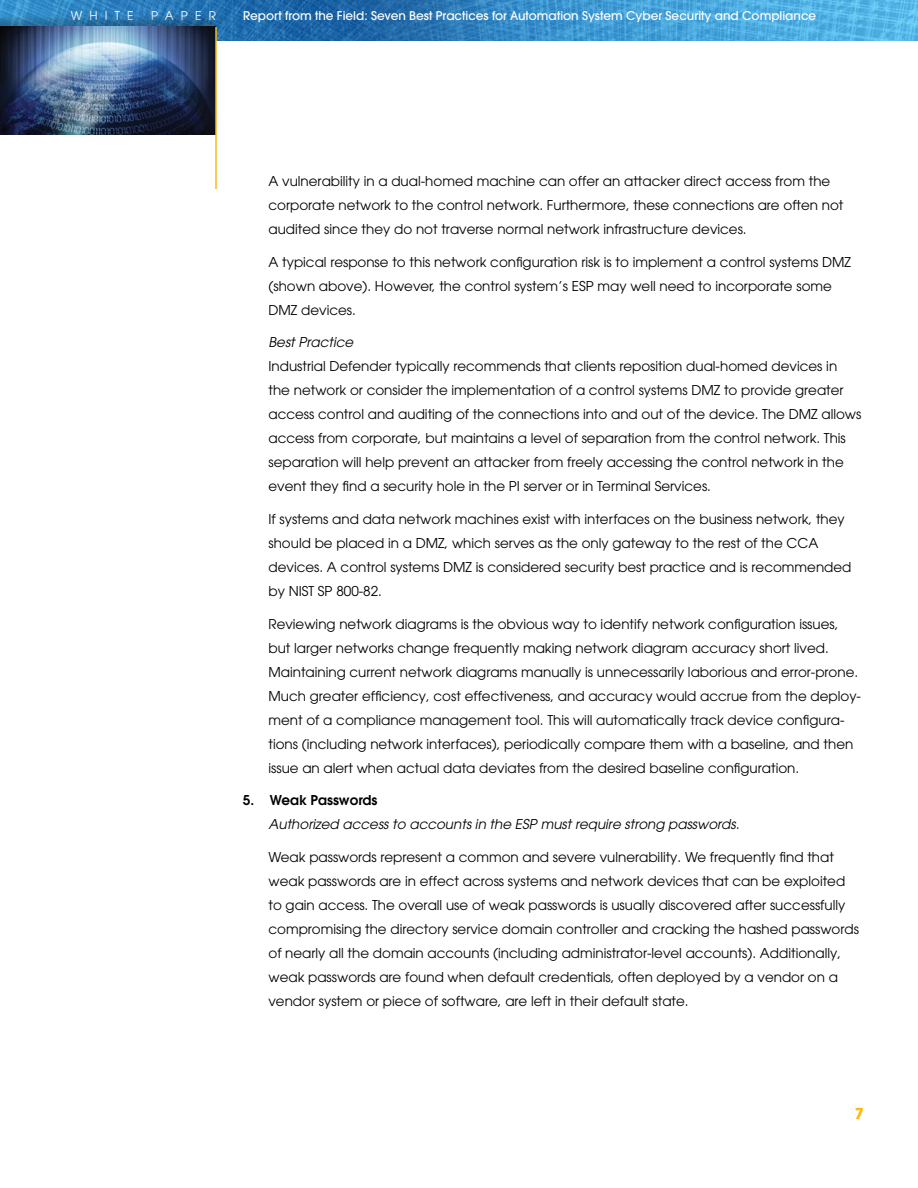
<style>
.page{position:relative;width:918px;height:1188px;background:#fff}
.page>*{position:absolute;margin:0;border:0;box-sizing:border-box;transform-origin:0 0}
.t1{font:700 15px "Avant Garde";color:#fdb913}
.t2{font:13.5px/24px "Avant Garde";color:#000}
.t3{font:italic 13.5px "Avant Garde";color:#000}
.t4{font:600 13.5px "Avant Garde";color:#000}
.t5{font:500 12px "Avant Garde";color:#fff}
.t6{font:12px "Avant Garde";letter-spacing:.6em;color:#fff}
</style>
<div class="page">
<img style="left:1px;top:0;width:917px;height:40px">
<div style="left:0;top:14px;width:219px;height:121px;background:#000;opacity:.24"></div>
<img style="left:0;top:27px;width:215px;height:108px">
<hr style="left:215px;top:27px;width:2px;height:162px;background:#fdb913">
<img style="left:0;top:0;width:1px;height:40px">
<p class="t6" style="left:71px;top:9px;width:64px">WHITE</p>
<p class="t6" style="left:151px;top:9px;width:66px">PAPER</p>
<p class="t5" style="left:243px;top:9px;width:575px">Report from the Field: Seven Best Practices for Automation System Cyber Security and Compliance</p>
<p class="t2" style="left:268px;top:169px;width:577px">A vulnerability in a dual-homed machine can offer an attacker direct access from the corporate network to the control network. Furthermore, these connections are often not audited since they do not traverse normal network infrastructure devices.</p>
<p class="t2" style="left:268px;top:250px;width:584px">A typical response to this network configuration risk is to implement a control systems DMZ (shown above). However, the control system’s ESP may well need to incorporate some<br>DMZ devices.</p>
<p class="t3" style="left:268px;top:334px;width:86px">Best Practice</p>
<p class="t2" style="left:268px;top:354px;width:594px">Industrial Defender typically recommends that clients reposition dual-homed devices in the network or consider the implementation of a control systems DMZ to provide greater access control and auditing of the connections into and out of the device. The DMZ allows access from corporate, but maintains a level of separation from the control network. This separation will help prevent an attacker from freely accessing the control network in the event they find a security hole in the PI server or in Terminal Services.</p>
<p class="t2" style="left:268px;top:507px;width:585px">If systems and data network machines exist with interfaces on the business network, they should be placed in a DMZ, which serves as the only gateway to the rest of the CCA devices. A control systems DMZ is considered security best practice and is recommended by NIST SP 800-82.</p>
<p class="t2" style="left:268px;top:612px;width:594px">Reviewing network diagrams is the obvious way to identify network configuration issues, but larger networks change frequently making network diagram accuracy short lived.<br>Maintaining current network diagrams manually is unnecessarily laborious and error-prone.<br>Much greater efficiency, cost effectiveness, and accuracy would accrue from the deploy&shy;ment of a compliance management tool. This will automatically track device configura&shy;tions (including network interfaces), periodically compare them with a baseline, and then issue an alert when actual data deviates from the desired baseline configuration.</p>
<p class="t4" style="left:243px;top:791px;width:136px">5. Weak Passwords</p>
<p class="t3" style="left:268px;top:816px;width:472px">Authorized access to accounts in the ESP must require strong passwords.</p>
<p class="t2" style="left:268px;top:845px;width:592px">Weak passwords represent a common and severe vulnerability. We frequently find that weak passwords are in effect across systems and network devices that can be exploited to gain access. The overall use of weak passwords is usually discovered after successfully compromising the directory service domain controller and cracking the hashed passwords of nearly all the domain accounts (including administrator-level accounts). Additionally, weak passwords are found when default credentials, often deployed by a vendor on a vendor system or piece of software, are left in their default state.</p>
<p class="t1" style="left:855px;top:1104px;width:11px">7</p>
</div>
